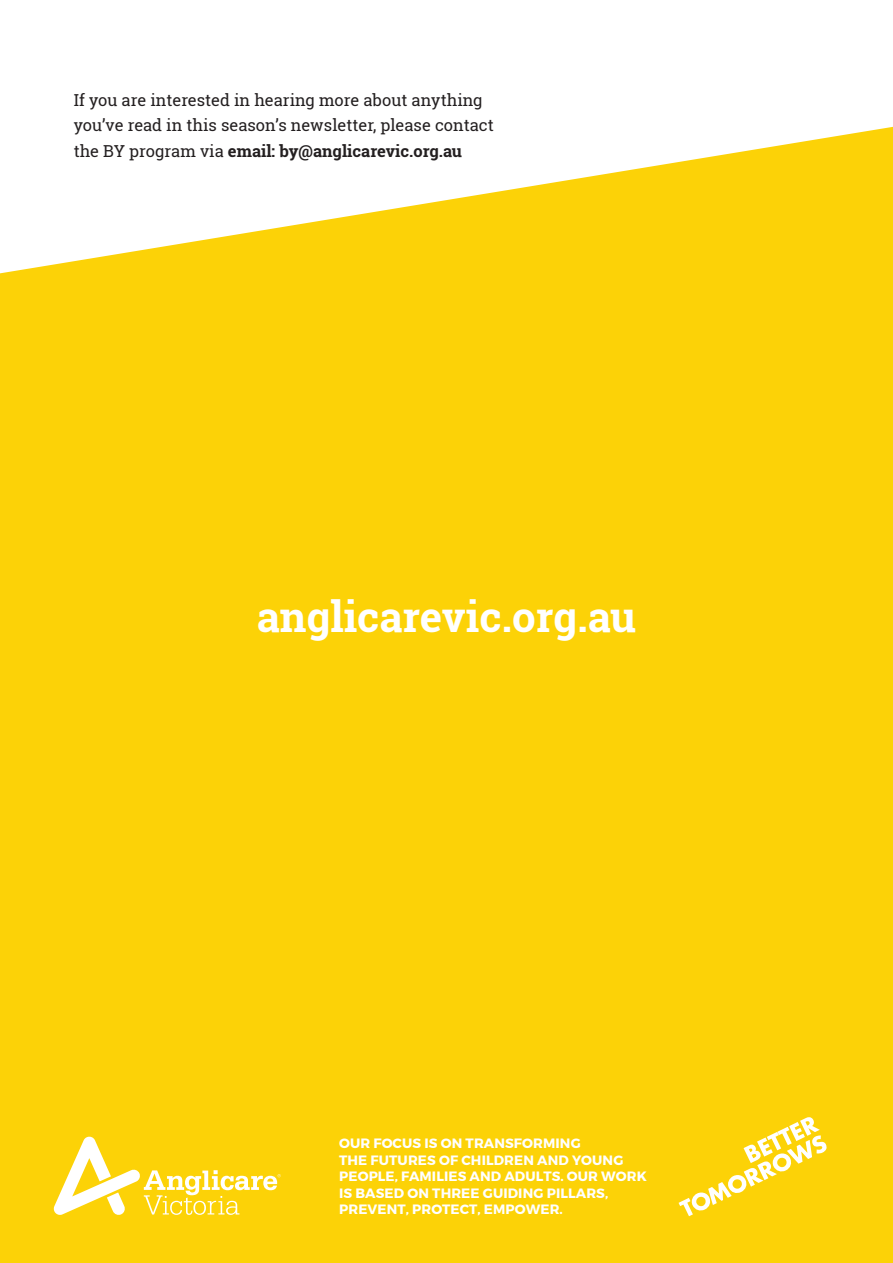
<style>
.page{position:relative;width:893px;height:1263px;background:#fcd207}
.page>*{position:absolute;margin:0;border:0;box-sizing:border-box;transform-origin:0 0}
.t1{font:700 42px "Roboto Slab";color:#fff}
.t2{font:16.5px/25.5px "Roboto Slab";color:#231f20}
.t3{font:700 13.5px/16.5px "Montserrat";letter-spacing:.01em;color:#fff}
.s1{font-weight:700}
</style>
<div class="page">
<svg style="left:54px;top:1137px;width:227px;height:78px"></svg>
<svg style="left:678px;top:1117px;width:149px;height:99px"></svg>
<svg style="left:0;top:0;width:893px;height:273px;fill:#fff"></svg>
<p class="t2" style="left:74px;top:87px;width:422px">If you are interested in hearing more about anything you’ve read in this season’s newsletter, please contact the BY program via <span class="s1">email: by@anglicarevic.org.au</span></p>
<h1 class="t1" style="left:257px;top:587px;width:381px">anglicarevic.org.au</h1>
<p class="t3" style="left:339px;top:1135px;width:309px">OUR FOCUS IS ON TRANSFORMING<br>THE FUTURES OF CHILDREN AND YOUNG<br>PEOPLE, FAMILIES AND ADULTS. OUR WORK<br>IS BASED ON THREE GUIDING PILLARS,<br>PREVENT, PROTECT, EMPOWER.</p>
</div>
